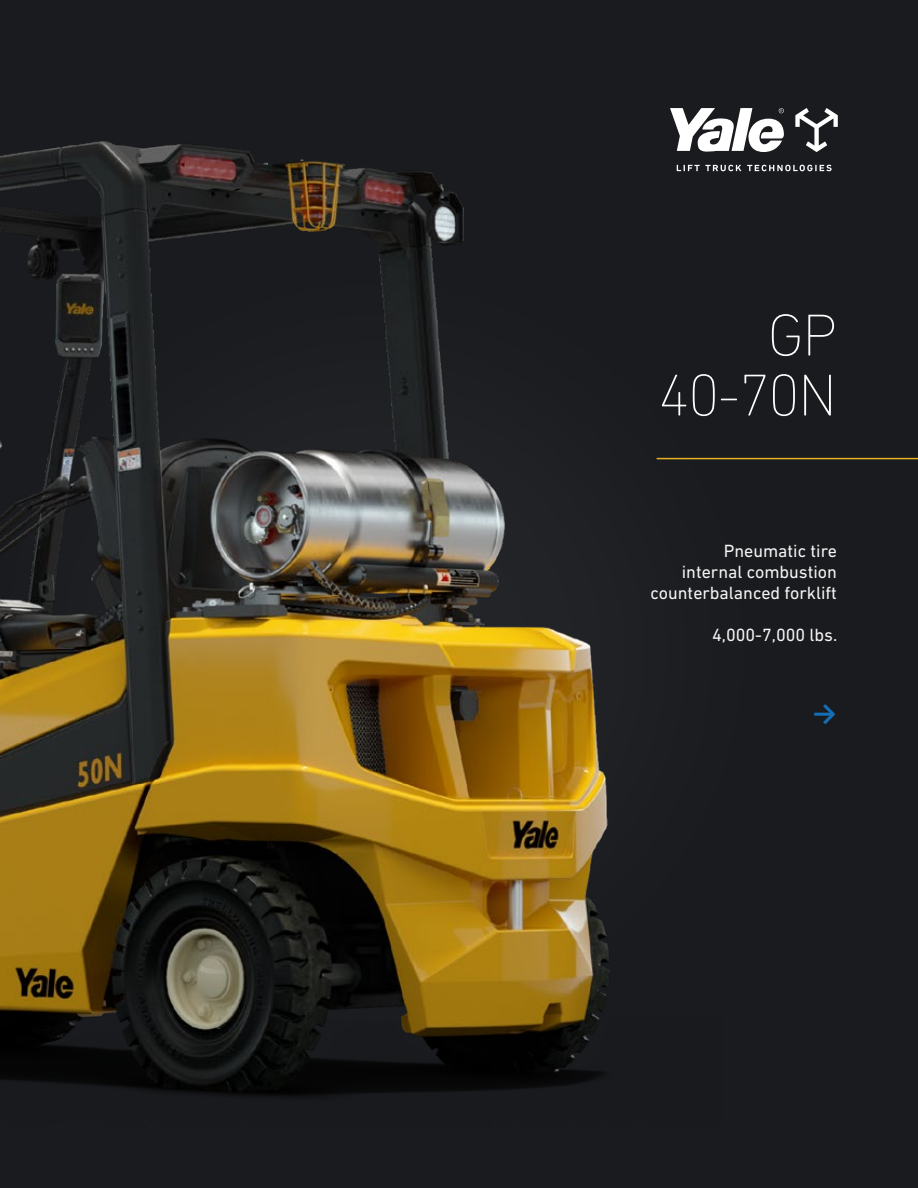
<style>
.page{position:relative;width:918px;height:1188px;background:#1a1b1e}
.page>*{position:absolute;margin:0;border:0;box-sizing:border-box;transform-origin:0 0}
.t1{font:200 60px/60px "DIN Next LT Pro";letter-spacing:-.025em;color:#fff;text-align:right}
.t2{font:700 27px "Calibri";color:#126fb7}
.t3{font:18px/21px "DIN Next LT Pro";color:#f4f4f4;text-align:right}
</style>
<div class="page">
<hr style="left:657px;top:458px;width:261px;height:1px;background:#e6b222">
<svg style="left:795px;top:108px;width:43px;height:44px"></svg>
<svg style="left:722px;top:108px;width:62px;height:44px"></svg>
<svg style="left:722px;top:165px;width:19px;height:6px"></svg>
<svg style="left:747px;top:165px;width:85px;height:6px"></svg>
<img style="left:0;top:108px;width:722px;height:989px">
<h1 class="t1" style="left:658px;top:305px;width:180px">GP<br>40-70N</h1>
<p class="t3" style="left:651px;top:540px;width:188px">Pneumatic tire<br>internal combustion counterbalanced forklift</p>
<p class="t3" style="left:712px;top:624px;width:127px">4,000-7,000 lbs.</p>
<h2 class="t2" style="left:813px;top:693px;width:26px">→</h2>
</div>
